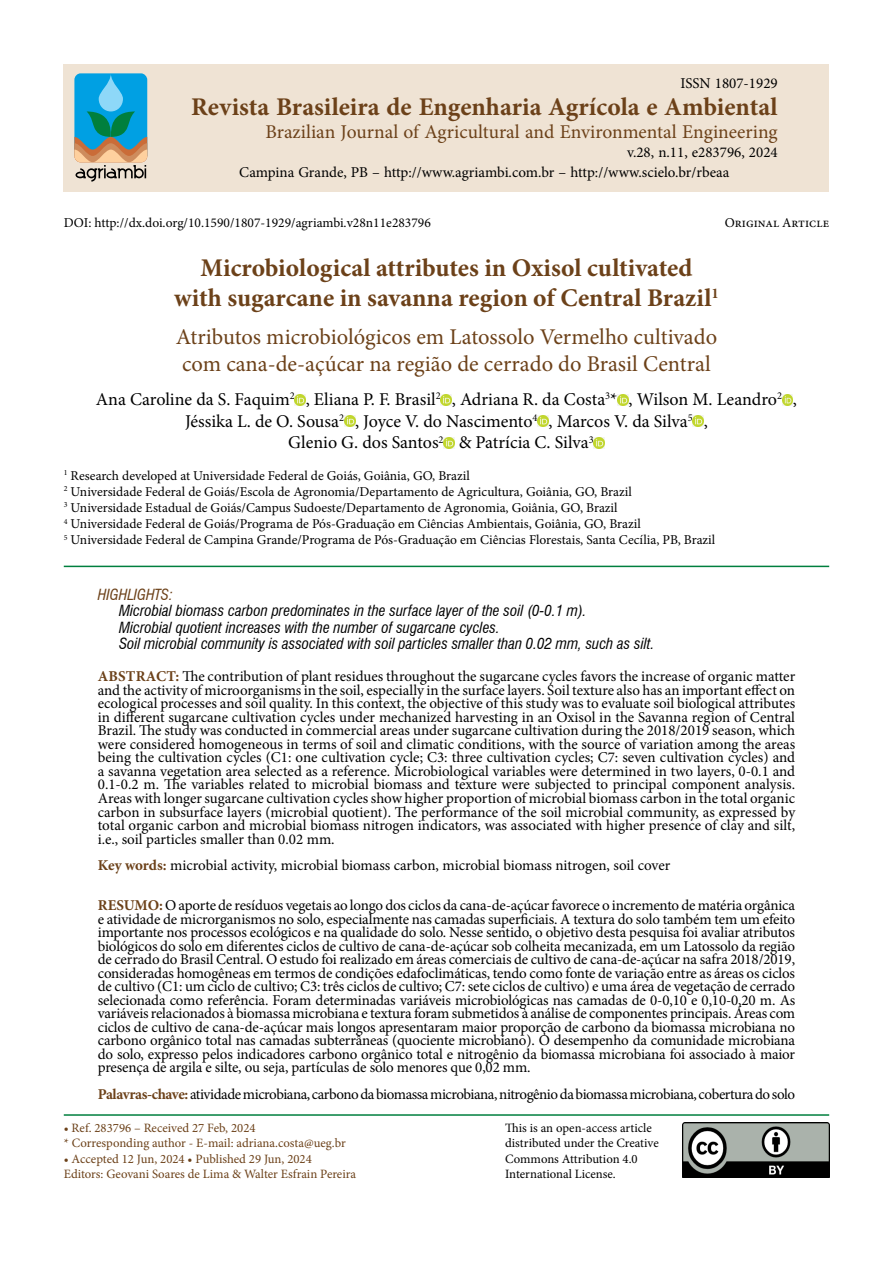
<style>
.page{position:relative;width:893px;height:1263px;background:#fff}
.page>*{position:absolute;margin:0;border:0;box-sizing:border-box;transform-origin:0 0}
.t1{font:700 25.5px/30.6px "Minion Pro";color:#6c4119;text-align:center}
.t2{font:22.5px/27px "Minion Pro";color:#6c4119}
.t3{font:19.5px "Minion Pro";color:#6c4119}
.t4{font:18px "Minion Pro";color:#000}
.t5{font:15px/13.5px "Minion Pro";letter-spacing:-.01em;color:#000;text-align:justify}
.t6{font:italic condensed 15px/16.5px "Swiss 721 BT";color:#000}
.t7{font:15px "Minion Pro";letter-spacing:-.03em;color:#000}
.t8{font:italic condensed 15px "Swiss 721 BT";color:#6c4119}
.t9{font:13.5px/16.2px "Minion Pro";color:#000}
.t10{font:12.75px/15.3px "Minion Pro";color:#6c4119}
.t11{font:12.75px/15.3px "Minion Pro";letter-spacing:-.005em;color:#000}
.s1{font-weight:700;color:#6c4119}
</style>
<div class="page">
<div style="left:64px;top:64px;width:765px;height:127px;background:#efe3d4"></div>
<img style="left:682px;top:1123px;width:147px;height:55px">
<svg style="left:74px;top:73px;width:73px;height:109px;background:#53a2b4"></svg>
<hr style="left:64px;top:1114px;width:765px;height:2px;background:#007f3e">
<svg style="left:295px;top:394px;width:11px;height:11px"></svg>
<svg style="left:441px;top:394px;width:11px;height:11px"></svg>
<svg style="left:618px;top:394px;width:10px;height:11px"></svg>
<svg style="left:782px;top:394px;width:11px;height:11px"></svg>
<svg style="left:344px;top:416px;width:11px;height:11px"></svg>
<svg style="left:538px;top:416px;width:10px;height:11px"></svg>
<svg style="left:693px;top:416px;width:11px;height:11px"></svg>
<svg style="left:444px;top:438px;width:11px;height:10px"></svg>
<svg style="left:594px;top:438px;width:11px;height:10px"></svg>
<hr style="left:64px;top:566px;width:765px;height:1px;background:#007f3e">
<p class="t5" style="left:680px;top:77px;width:99px">ISSN 1807-1929</p>
<h1 class="t1" style="left:191px;top:91px;width:588px">Revista Brasileira de Engenharia Agrícola e Ambiental</h1>
<h3 class="t3" style="left:265px;top:119px;width:514px">Brazilian Journal of Agricultural and Environmental Engineering</h3>
<p class="t5" style="left:627px;top:146px;width:152px">v.28, n.11, e283796, 2024</p>
<p class="t5" style="left:239px;top:165px;width:492px">Campina Grande, PB – http://www.agriambi.com.br – http://www.scielo.br/rbeaa</p>
<p class="t9" style="left:64px;top:215px;width:369px">DOI: http://dx.doi.org/10.1590/1807-1929/agriambi.v28n11e283796</p>
<p class="t9" style="left:725px;top:215px;width:106px">Original Article</p>
<h1 class="t1" style="left:174px;top:252px;width:546px">Microbiological attributes in Oxisol cultivated with sugarcane in savanna region of Central Brazil<sup>1</sup></h1>
<h2 class="t2" style="left:176px;top:323px;width:543px">Atributos microbiológicos em Latossolo Vermelho cultivado com cana-de-açúcar na região de cerrado do Brasil Central</h2>
<p class="t4" style="left:96px;top:387px;width:703px">Ana Caroline da S. Faquim<sup>2</sup> , Eliana P. F. Brasil<sup>2</sup> , Adriana R. da Costa<sup>3</sup>* , Wilson M. Leandro<sup>2</sup> ,</p>
<p class="t4" style="left:185px;top:409px;width:524px">Jéssika L. de O. Sousa<sup>2</sup> , Joyce V. do Nascimento<sup>4</sup> , Marcos V. da Silva<sup>5</sup> ,</p>
<p class="t4" style="left:288px;top:431px;width:307px">Glenio G. dos Santos<sup>2</sup> &amp; Patrícia C. Silva<sup>3</sup></p>
<p class="t9" style="left:64px;top:467px;width:653px"><sup>1</sup> Research developed at Universidade Federal de Goiás, Goiânia, GO, Brazil<br><sup>2</sup> Universidade Federal de Goiás/Escola de Agronomia/Departamento de Agricultura, Goiânia, GO, Brazil<br><sup>3</sup> Universidade Estadual de Goiás/Campus Sudoeste/Departamento de Agronomia, Goiânia, GO, Brazil<br><sup>4</sup> Universidade Federal de Goiás/Programa de Pós-Graduação em Ciências Ambientais, Goiânia, GO, Brazil<br><sup>5</sup> Universidade Federal de Campina Grande/Programa de Pós-Graduação em Ciências Florestais, Santa Cecília, PB, Brazil</p>
<p class="t8" style="left:98px;top:585px;width:76px">HIGHLIGHTS:</p>
<p class="t6" style="left:119px;top:603px;width:537px">Microbial biomass carbon predominates in the surface layer of the soil (0-0.1 m).<br>Microbial quotient increases with the number of sugarcane cycles.<br>Soil microbial community is associated with soil particles smaller than 0.02 mm, such as silt.</p>
<p class="t5" style="left:98px;top:670px;width:699px"><span class="s1">ABSTRACT:</span> The contribution of plant residues throughout the sugarcane cycles favors the increase of organic matter and the activity of microorganisms in the soil, especially in the surface layers. Soil texture also has an important effect on ecological processes and soil quality. In this context, the objective of this study was to evaluate soil biological attributes in different sugarcane cultivation cycles under mechanized harvesting in an Oxisol in the Savanna region of Central Brazil. The study was conducted in commercial areas under sugarcane cultivation during the 2018/2019 season, which were considered homogeneous in terms of soil and climatic conditions, with the source of variation among the areas being the cultivation cycles (C1: one cultivation cycle; C3: three cultivation cycles; C7: seven cultivation cycles) and a savanna vegetation area selected as a reference. Microbiological variables were determined in two layers, 0-0.1 and 0.1-0.2 m. The variables related to microbial biomass and texture were subjected to principal component analysis.<br>Areas with longer sugarcane cultivation cycles show higher proportion of microbial biomass carbon in the total organic carbon in subsurface layers (microbial quotient). The performance of the soil microbial community, as expressed by total organic carbon and microbial biomass nitrogen indicators, was associated with higher presence of clay and silt, i.e., soil particles smaller than 0.02 mm.</p>
<p class="t5" style="left:98px;top:858px;width:574px"><span class="s1">Key words:</span> microbial activity, microbial biomass carbon, microbial biomass nitrogen, soil cover</p>
<p class="t5" style="left:98px;top:899px;width:699px"><span class="s1">RESUMO:</span> O aporte de resíduos vegetais ao longo dos ciclos da cana-de-açúcar favorece o incremento de matéria orgânica e atividade de microrganismos no solo, especialmente nas camadas superficiais. A textura do solo também tem um efeito importante nos processos ecológicos e na qualidade do solo. Nesse sentido, o objetivo desta pesquisa foi avaliar atributos biológicos do solo em diferentes ciclos de cultivo de cana-de-açúcar sob colheita mecanizada, em um Latossolo da região de cerrado do Brasil Central. O estudo foi realizado em áreas comerciais de cultivo de cana-de-açúcar na safra 2018/2019, consideradas homogêneas em termos de condições edafoclimáticas, tendo como fonte de variação entre as áreas os ciclos de cultivo (C1: um ciclo de cultivo; C3: três ciclos de cultivo; C7: sete ciclos de cultivo) e uma área de vegetação de cerrado selecionada como referência. Foram determinadas variáveis microbiológicas nas camadas de 0-0,10 e 0,10-0,20 m. As variáveis relacionados à biomassa microbiana e textura foram submetidos à análise de componentes principais. Áreas com ciclos de cultivo de cana-de-açúcar mais longos apresentaram maior proporção de carbono da biomassa microbiana no carbono orgânico total nas camadas subterrâneas (quociente microbiano). O desempenho da comunidade microbiana do solo, expresso pelos indicadores carbono orgânico total e nitrogênio da biomassa microbiana foi associado à maior presença de argila e silte, ou seja, partículas de solo menores que 0,02 mm.</p>
<p class="t7" style="left:98px;top:1084px;width:699px"><span class="s1">Palavras-chave:</span> atividade microbiana, carbono da biomassa microbiana, nitrogênio da biomassa microbiana, cobertura do solo</p>
<p class="t10" style="left:64px;top:1120px;width:284px">• Ref. 283796 – Received 27 Feb, 2024<br>* Corresponding author - E-mail: adriana.costa@ueg.br</p>
<p class="t10" style="left:64px;top:1151px;width:294px">• Accepted 12 Jun, 2024 • Published 29 Jun, 2024<br>Editors: Geovani Soares de Lima &amp; Walter Esfrain Pereira</p>
<p class="t11" style="left:505px;top:1120px;width:155px">This is an open-access article distributed under the Creative<br>Commons Attribution 4.0<br>International License.</p>
</div>
